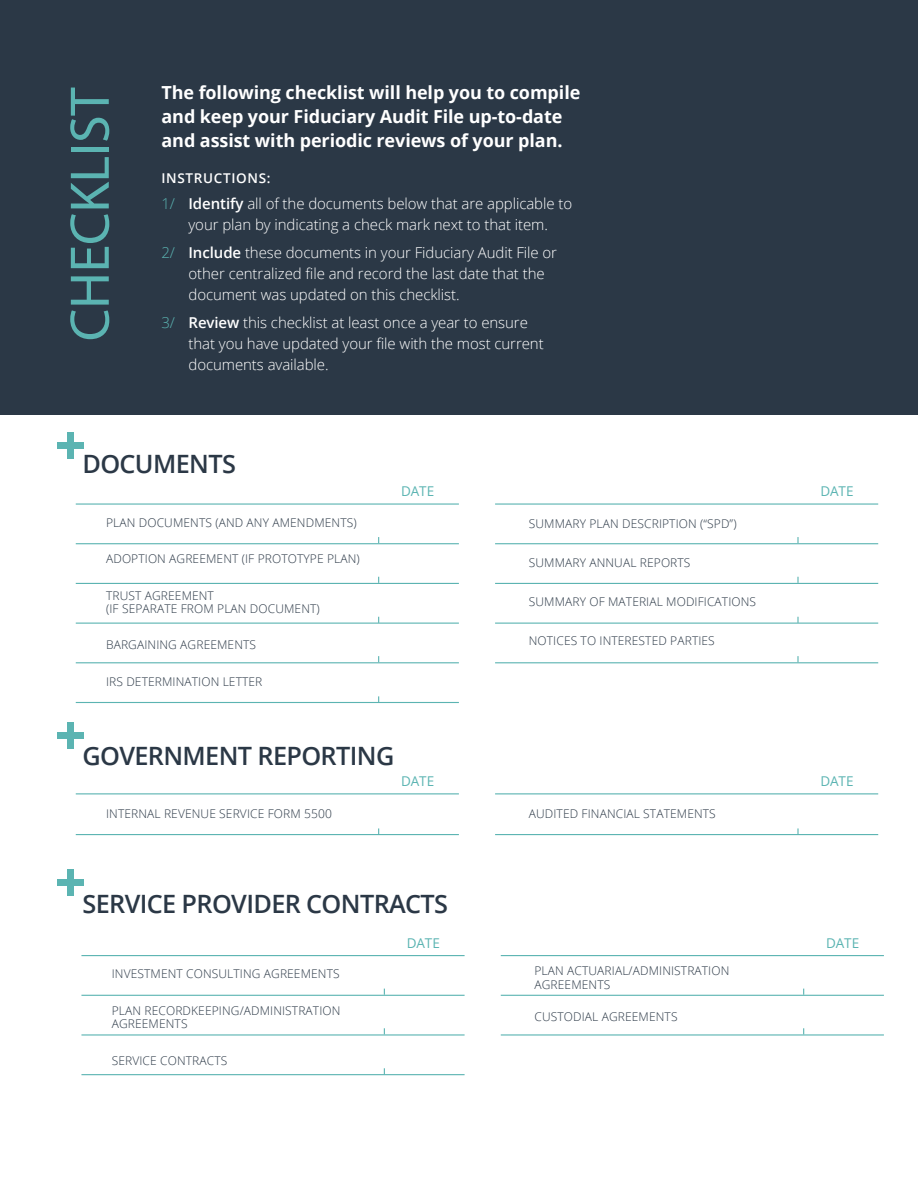
<style>
.page{position:relative;width:918px;height:1188px;background:#fff}
.page>*{position:absolute;margin:0;border:0;box-sizing:border-box;transform-origin:0 0}
.t1{font:56.25px "Myriad Pro";letter-spacing:-.005em;color:#5bb4b2}
.t2{font:600 25.2px "Open Sans";letter-spacing:-.025em;color:#2b3846}
.t3{font:700 18px/24px "Open Sans";letter-spacing:-.005em;color:#fff}
.t4{font:300 15px/21px "Open Sans";letter-spacing:-.005em;color:#fff}
.t5{font:13.5px "Open Sans";letter-spacing:-.005em;color:#5bb4b2}
.t6{font:600 13.5px "Open Sans";letter-spacing:.05em;color:#fff}
.t7{font:300 12px/13.5px "Open Sans";letter-spacing:.01em;color:#2b3846}
.s1{color:#5bb4b2}
.s2{font-weight:600}
</style>
<div class="page">
<hr style="left:76px;top:702px;width:383px;height:1px;background:#5bb4b2">
<hr style="left:76px;top:834px;width:383px;height:1px;background:#5bb4b2">
<hr style="left:495px;top:834px;width:383px;height:1px;background:#5bb4b2">
<hr style="left:76px;top:623px;width:383px;height:1px;background:#5bb4b2">
<hr style="left:495px;top:623px;width:383px;height:1px;background:#5bb4b2">
<hr style="left:76px;top:662px;width:383px;height:1px;background:#5bb4b2">
<hr style="left:495px;top:662px;width:383px;height:1px;background:#5bb4b2">
<hr style="left:76px;top:583px;width:383px;height:1px;background:#5bb4b2">
<hr style="left:495px;top:583px;width:383px;height:1px;background:#5bb4b2">
<hr style="left:76px;top:543px;width:383px;height:1px;background:#5bb4b2">
<hr style="left:495px;top:543px;width:383px;height:1px;background:#5bb4b2">
<hr style="left:76px;top:503px;width:383px;height:2px;background:#5bb4b2">
<hr style="left:76px;top:793px;width:383px;height:1px;background:#5bb4b2">
<hr style="left:495px;top:503px;width:383px;height:2px;background:#5bb4b2">
<hr style="left:495px;top:793px;width:383px;height:1px;background:#5bb4b2">
<div style="left:68px;top:432px;width:6px;height:27px;background:#5bb4b2"></div>
<div style="left:58px;top:442px;width:26px;height:7px;background:#5bb4b2"></div>
<div style="left:68px;top:722px;width:6px;height:27px;background:#5bb4b2"></div>
<div style="left:58px;top:732px;width:26px;height:6px;background:#5bb4b2"></div>
<svg style="left:797px;top:828px;width:2px;height:6px"></svg>
<svg style="left:797px;top:537px;width:2px;height:6px"></svg>
<svg style="left:797px;top:577px;width:2px;height:6px"></svg>
<svg style="left:797px;top:617px;width:2px;height:6px"></svg>
<svg style="left:797px;top:656px;width:2px;height:6px"></svg>
<hr style="left:81px;top:1074px;width:384px;height:1px;background:#5bb4b2">
<hr style="left:81px;top:1034px;width:384px;height:2px;background:#5bb4b2">
<hr style="left:501px;top:1034px;width:383px;height:2px;background:#5bb4b2">
<hr style="left:81px;top:995px;width:384px;height:1px;background:#5bb4b2">
<hr style="left:501px;top:995px;width:383px;height:1px;background:#5bb4b2">
<hr style="left:81px;top:955px;width:384px;height:1px;background:#5bb4b2">
<hr style="left:501px;top:955px;width:383px;height:1px;background:#5bb4b2">
<div style="left:0;top:0;width:918px;height:415px;background:#2b3846"></div>
<div style="left:68px;top:869px;width:6px;height:27px;background:#5bb4b2"></div>
<div style="left:58px;top:879px;width:26px;height:7px;background:#5bb4b2"></div>
<h1 class="t1" style="left:55px;top:341px;width:255px;rotate:-90deg">CHECKLIST</h1>
<h3 class="t3" style="left:161px;top:80px;width:420px">The following checklist will help you to compile and keep your Fiduciary Audit File up-to-date and assist with periodic reviews of your plan.</h3>
<p class="t6" style="left:161px;top:169px;width:111px">INSTRUCTIONS:</p>
<p class="t4" style="left:161px;top:193px;width:412px;text-align:center"><span class="s1">1/</span> <span class="s2">Identify</span> all of the documents below that are applicable to your plan by indicating a check mark next to that item.</p>
<p class="t4" style="left:188px;top:241px;width:370px;text-indent:-27px"><span class="s1">2/</span> <span class="s2">Include</span> these documents in your Fiduciary Audit File or other centralized file and record the last date that the document was updated on this checklist.</p>
<p class="t4" style="left:188px;top:311px;width:357px;text-indent:-27px"><span class="s1">3/</span> <span class="s2">Review</span> this checklist at least once a year to ensure that you have updated your file with the most current documents available.</p>
<h2 class="t2" style="left:82px;top:447px;width:155px">DOCUMENTS</h2>
<p class="t7" style="left:106px;top:515px;width:252px">PLAN DOCUMENTS (AND ANY AMENDMENTS)</p>
<p class="t7" style="left:106px;top:552px;width:255px">ADOPTION AGREEMENT (IF PROTOTYPE PLAN)</p>
<p class="t7" style="left:106px;top:588px;width:215px">TRUST AGREEMENT<br>(IF SEPARATE FROM PLAN DOCUMENT)</p>
<p class="t7" style="left:106px;top:638px;width:151px">BARGAINING AGREEMENTS</p>
<p class="t7" style="left:106px;top:674px;width:158px">IRS DETERMINATION LETTER</p>
<p class="t5" style="left:401px;top:482px;width:35px">DATE</p>
<h2 class="t2" style="left:82px;top:738px;width:313px">GOVERNMENT REPORTING</h2>
<p class="t7" style="left:106px;top:807px;width:227px">INTERNAL REVENUE SERVICE FORM 5500</p>
<p class="t5" style="left:401px;top:772px;width:35px">DATE</p>
<h2 class="t2" style="left:82px;top:887px;width:367px">SERVICE PROVIDER CONTRACTS</h2>
<p class="t7" style="left:529px;top:517px;width:209px">SUMMARY PLAN DESCRIPTION (“SPD”)</p>
<p class="t7" style="left:529px;top:556px;width:163px">SUMMARY ANNUAL REPORTS</p>
<p class="t7" style="left:529px;top:595px;width:229px">SUMMARY OF MATERIAL MODIFICATIONS</p>
<p class="t7" style="left:529px;top:633px;width:188px">NOTICES TO INTERESTED PARTIES</p>
<p class="t7" style="left:529px;top:807px;width:188px">AUDITED FINANCIAL STATEMENTS</p>
<p class="t5" style="left:820px;top:482px;width:35px">DATE</p>
<p class="t5" style="left:820px;top:772px;width:35px">DATE</p>
<p class="t7" style="left:112px;top:967px;width:229px">INVESTMENT CONSULTING AGREEMENTS</p>
<p class="t7" style="left:112px;top:1003px;width:230px">PLAN RECORDKEEPING/ADMINISTRATION<br>AGREEMENTS</p>
<p class="t7" style="left:112px;top:1053px;width:117px">SERVICE CONTRACTS</p>
<p class="t5" style="left:407px;top:933px;width:35px">DATE</p>
<p class="t5" style="left:826px;top:933px;width:35px">DATE</p>
<p class="t7" style="left:535px;top:964px;width:196px">PLAN ACTUARIAL/ADMINISTRATION<br>AGREEMENTS</p>
<p class="t7" style="left:535px;top:1010px;width:145px">CUSTODIAL AGREEMENTS</p>
</div>
